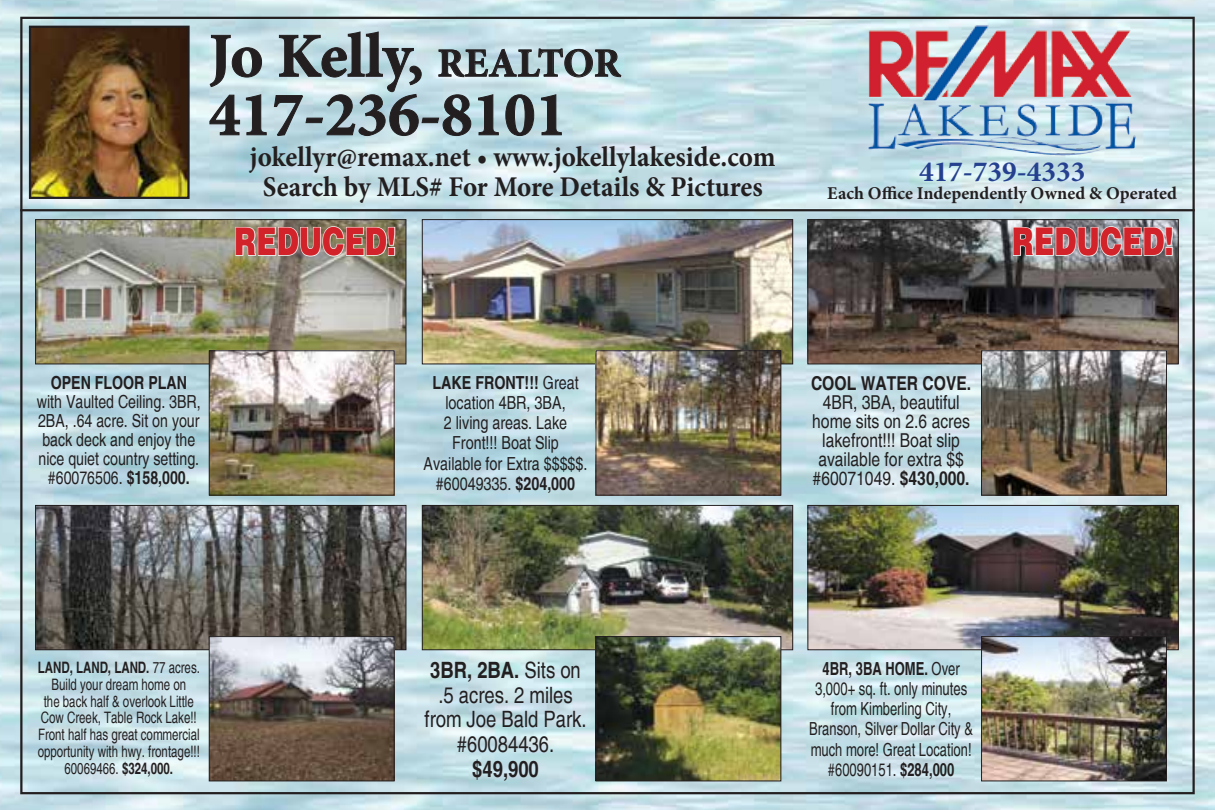
<style>
.page{position:relative;width:1215px;height:810px;background:#fff}
.page>*{position:absolute;margin:0;border:0;box-sizing:border-box;transform-origin:0 0}
.t1{font:700 63px/58.5px "Minion Pro";color:#231f20}
.t2{font:900 38.25px "Helvetica";color:#d2232a;scale:.74 1}
.t3{font:700 29.25px "Minion Pro";color:#25408f}
.t4{font:700 28.57px/29.2px "Minion Pro";color:#231f20;text-align:center;scale:.94 1}
.t5{font:condensed 22.5px/24.8px "Helvetica";color:#231f20;text-align:center}
.t6{font:700 condensed 22.5px "Helvetica";color:#231f20}
.t7{font:condensed 19.12px/19.1px "Helvetica";color:#231f20;text-align:center}
.t8{font:700 condensed 19.12px "Helvetica";color:#231f20}
.t9{font:condensed 18px/20.2px "Helvetica";color:#231f20;text-align:center;scale:.88 1}
.t10{font:condensed 18px/20.2px "Helvetica";color:#231f20;text-align:center}
.t11{font:condensed 18px/19.1px "Helvetica";color:#231f20;text-align:center;scale:.96 1}
.t12{font:700 18px "Minion Pro";letter-spacing:.005em;color:#231f20}
.t13{font:700 condensed 18px "Helvetica";color:#231f20;scale:.96 1}
.t14{font:condensed 15.75px/16.9px "Helvetica";color:#231f20;text-align:center;scale:.89 1}
.s1{font-size:40.5px}
.s2{font-weight:700}
</style>
<div class="page">
<img style="left:0;top:0;width:1215px;height:810px">
<hr style="left:20px;top:209px;width:1175px;height:2px;background:#231f20">
<img style="left:32px;top:29px;width:155px;height:167px">
<div style="left:29px;top:26px;width:161px;height:173px;border:2px solid #231f20"></div>
<img style="left:947px;top:25px;width:29px;height:41px">
<svg style="left:209px;top:34px;width:53px;height:54px;background:#c4d7db"></svg>
<svg style="left:209px;top:94px;width:31px;height:42px"></svg>
<svg style="left:246px;top:94px;width:21px;height:42px"></svg>
<svg style="left:273px;top:31px;width:349px;height:106px;background:#b6ced5"></svg>
<img style="left:37px;top:221px;width:367px;height:141px">
<div style="left:35px;top:219px;width:371px;height:145px;border:1px solid #231f20"></div>
<img style="left:211px;top:353px;width:181px;height:140px">
<div style="left:209px;top:351px;width:185px;height:144px;border:1px solid #231f20"></div>
<img style="left:810px;top:221px;width:367px;height:141px">
<div style="left:808px;top:219px;width:371px;height:145px;border:1px solid #231f20"></div>
<img style="left:983px;top:353px;width:182px;height:140px">
<div style="left:981px;top:351px;width:186px;height:144px;border:1px solid #231f20"></div>
<img style="left:37px;top:507px;width:367px;height:141px">
<div style="left:35px;top:505px;width:371px;height:145px;border:1px solid #231f20"></div>
<img style="left:211px;top:638px;width:181px;height:141px">
<div style="left:209px;top:636px;width:185px;height:145px;border:1px solid #231f20"></div>
<img style="left:424px;top:221px;width:367px;height:141px">
<div style="left:422px;top:219px;width:371px;height:145px;border:1px solid #231f20"></div>
<img style="left:598px;top:353px;width:181px;height:140px">
<div style="left:596px;top:351px;width:185px;height:144px;border:1px solid #231f20"></div>
<svg style="left:235px;top:226px;width:161px;height:31px;background:#a39f8d"></svg>
<svg style="left:1012px;top:226px;width:161px;height:31px;background:#a7aaae"></svg>
<img style="left:424px;top:507px;width:367px;height:141px">
<div style="left:422px;top:505px;width:371px;height:145px;border:1px solid #231f20"></div>
<img style="left:598px;top:638px;width:181px;height:141px">
<div style="left:596px;top:636px;width:185px;height:145px;border:1px solid #231f20"></div>
<img style="left:810px;top:507px;width:367px;height:141px">
<div style="left:808px;top:505px;width:371px;height:145px;border:1px solid #231f20"></div>
<img style="left:983px;top:638px;width:182px;height:141px">
<div style="left:981px;top:636px;width:186px;height:145px;border:1px solid #231f20"></div>
<h1 class="t1" style="left:209px;top:26px;width:384px">Jo Kelly, <span class="s1">Realtor<br></span>417-236-8101</h1>
<h3 class="t4" style="left:250px;top:142px;width:561px">jokellyr@remax.net • www.jokellylakeside.com<br>Search by MLS# For More Details &amp; Pictures</h3>
<h3 class="t3" style="left:919px;top:151px;width:168px">417-739-4333</h3>
<p class="t12" style="left:827px;top:181px;width:351px">Each Office Independently Owned &amp; Operated</p>
<h2 class="t2" style="left:234px;top:217px;width:221px">REDUCED!</h2>
<h2 class="t2" style="left:1012px;top:217px;width:221px">REDUCED!</h2>
<p class="t13" style="left:51px;top:370px;width:143px">OPEN FLOOR PLAN</p>
<p class="t11" style="left:37px;top:391px;width:172px">with Vaulted Ceiling. 3BR,<br>2BA, .64 acre. Sit on your back deck and enjoy the nice quiet country setting. #60076506. <span class="s2">$158,000.</span></p>
<p class="t10" style="left:424px;top:372px;width:165px"><span class="s2">LAKE FRONT!!!</span> Great location 4BR, 3BA,<br>2 living areas. Lake<br>Front!!! Boat Slip<br>Available for Extra $$$$$. #60049335. <span class="s2">$204,000</span></p>
<p class="t8" style="left:811px;top:370px;width:162px">COOL WATER COVE.</p>
<p class="t7" style="left:812px;top:392px;width:159px">4BR, 3BA, beautiful home sits on 2.6 acres lakefront!!! Boat slip available for extra $$ #60071049. <span class="s2">$430,000.</span></p>
<p class="t14" style="left:38px;top:658px;width:184px"><span class="s2">LAND, LAND, LAND.</span> 77 acres.<br>Build your dream home on<br>the back half &amp; overlook Little<br>Cow Creek, Table Rock Lake!!<br>Front half has great commercial opportunity with hwy. frontage!!!<br>60069466. <span class="s2">$324,000.</span></p>
<h3 class="t5" style="left:425px;top:657px;width:164px"><span class="s2">3BR, 2BA.</span> Sits on .5 acres. 2 miles from Joe Bald Park. #60084436.</h3>
<h3 class="t6" style="left:472px;top:753px;width:68px">$49,900</h3>
<p class="t9" style="left:809px;top:658px;width:188px"><span class="s2">4BR, 3BA HOME.</span> Over<br>3,000+ sq. ft. only minutes from Kimberling City,<br>Branson, Silver Dollar City &amp; much more! Great Location! #60090151. <span class="s2">$284,000</span></p>
</div>
